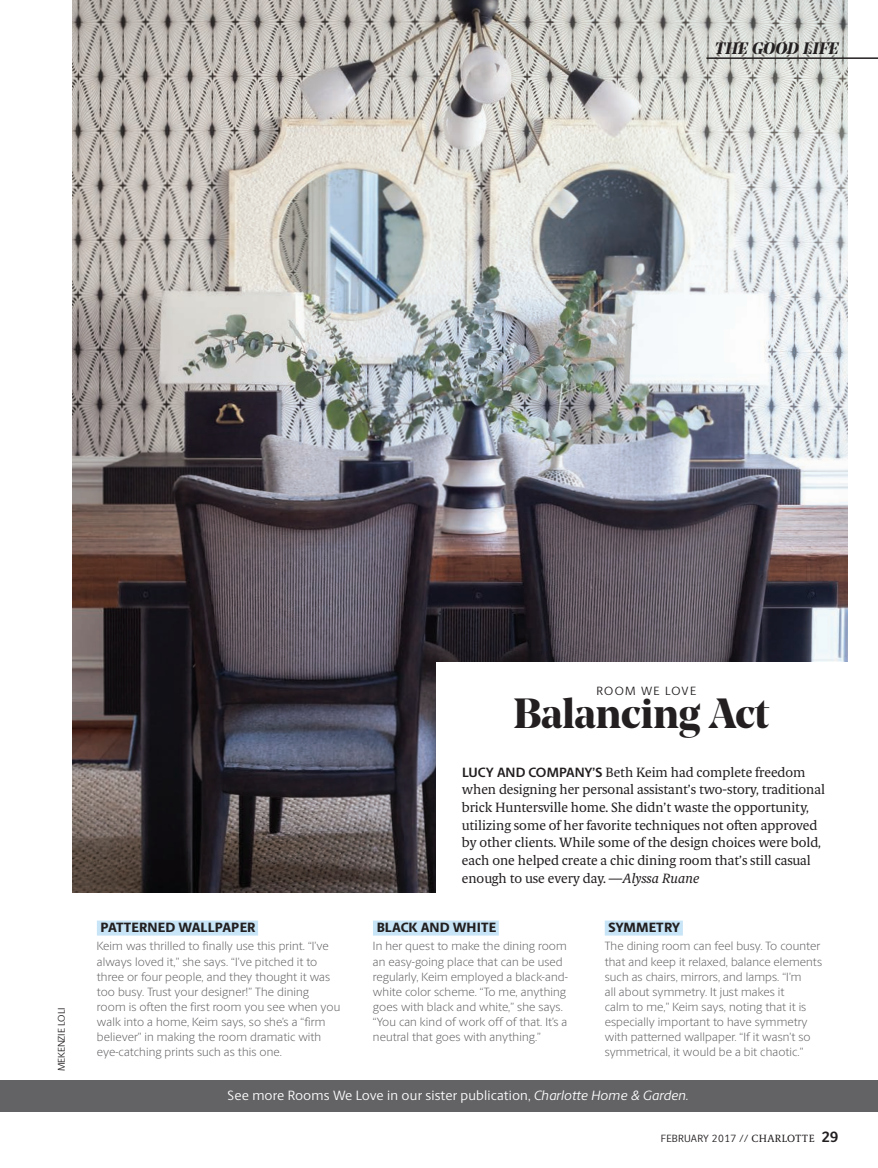
<style>
.page{position:relative;width:878px;height:1168px;background:#fff}
.page>*{position:absolute;margin:0;border:0;box-sizing:border-box;transform-origin:0 0}
.t1{font:700 42px "Noe Display";letter-spacing:-.01em;color:#231f20}
.t2{font:italic 700 16.5px "Noe Display";letter-spacing:.02em;color:#231f20}
.t3{font:13.5px/17.7px "Berlingske Serif Tx";letter-spacing:-.005em;color:#231f20}
.t4{font:13.5px "Berlingske Sans";letter-spacing:.01em;color:#fff}
.t5{font:800 13.5px "Berlingske Sans";letter-spacing:.01em;color:#231f20}
.t6{font:300 12px/15px "Berlingske Sans";letter-spacing:.01em;color:#636366}
.t7{font:12px "Berlingske Sans";letter-spacing:.105em;color:#231f20}
.t8{font:10.5px "Berlingske Sans";letter-spacing:.025em;color:#231f20}
.t9{font:9.75px "Berlingske Sans";letter-spacing:-.01em;color:#231f20}
.s1{font-family:"Berlingske Sans";font-weight:700}
.s2{font-style:italic}
.s3{font-family:"Berlingske Serif Tx"}
.s4{font-weight:700;font-size:15px}
</style>
<div class="page">
<img style="left:73px;top:1px;width:774px;height:892px">
<div style="left:373px;top:920px;width:126px;height:15px;background:#c7e5f7"></div>
<div style="left:0;top:1080px;width:878px;height:31px;background:#636366"></div>
<hr style="left:706px;top:57px;width:172px;height:2px;background:#231f20">
<div style="left:604px;top:920px;width:78px;height:15px;background:#c7e5f7"></div>
<div style="left:97px;top:920px;width:161px;height:15px;background:#c7e5f7"></div>
<div style="left:436px;top:662px;width:416px;height:238px;background:#fff"></div>
<h2 class="t2" style="left:714px;top:37px;width:125px">THE GOOD LIFE</h2>
<p class="t9" style="left:55px;top:1071px;width:65px;rotate:-90deg">MEKENZIE LOLI</p>
<p class="t5" style="left:101px;top:918px;width:156px">PATTERNED WALLPAPER</p>
<p class="t6" style="left:97px;top:938px;width:245px">Keim was thrilled to finally use this print. “I’ve always loved it,” she says. “I’ve pitched it to three or four people, and they thought it was too busy. Trust your designer!” The dining room is often the first room you see when you walk into a home, Keim says, so she’s a “firm believer” in making the room dramatic with eye-catching prints such as this one.</p>
<p class="t7" style="left:596px;top:683px;width:101px">ROOM WE LOVE</p>
<h1 class="t1" style="left:513px;top:686px;width:257px">Balancing Act</h1>
<p class="t3" style="left:462px;top:763px;width:365px"><span class="s1">LUCY AND COMPANY’S</span> Beth Keim had complete freedom when designing her personal assistant’s two-story, traditional brick Huntersville home. She didn’t waste the opportunity, utilizing some of her favorite techniques not often approved by other clients. While some of the design choices were bold, each one helped create a chic dining room that’s still casual enough to use every day. <span class="s2">—Alyssa Ruane</span></p>
<p class="t5" style="left:377px;top:918px;width:121px">BLACK AND WHITE</p>
<p class="t6" style="left:373px;top:938px;width:196px">In her quest to make the dining room an easy-going place that can be used regularly, Keim employed a black-and&shy;white color scheme. “To me, anything goes with black and white,” she says. “You can kind of work off of that. It’s a neutral that goes with anything.”</p>
<p class="t5" style="left:608px;top:918px;width:73px">SYMMETRY</p>
<p class="t6" style="left:604px;top:938px;width:219px">The dining room can feel busy. To counter that and keep it relaxed, balance elements such as chairs, mirrors, and lamps. “I’m<br>all about symmetry. It just makes it<br>calm to me,” Keim says, noting that it is especially important to have symmetry with patterned wallpaper. “If it wasn’t so symmetrical, it would be a bit chaotic.”</p>
<p class="t4" style="left:228px;top:1086px;width:462px">See more Rooms We Love in our sister publication, <span class="s2">Charlotte Home &amp; Garden.</span></p>
<p class="t8" style="left:661px;top:1131px;width:179px">FEBRUARY 2017 // <span class="s3">CHARLOTTE</span> <span class="s4">29</span></p>
</div>
